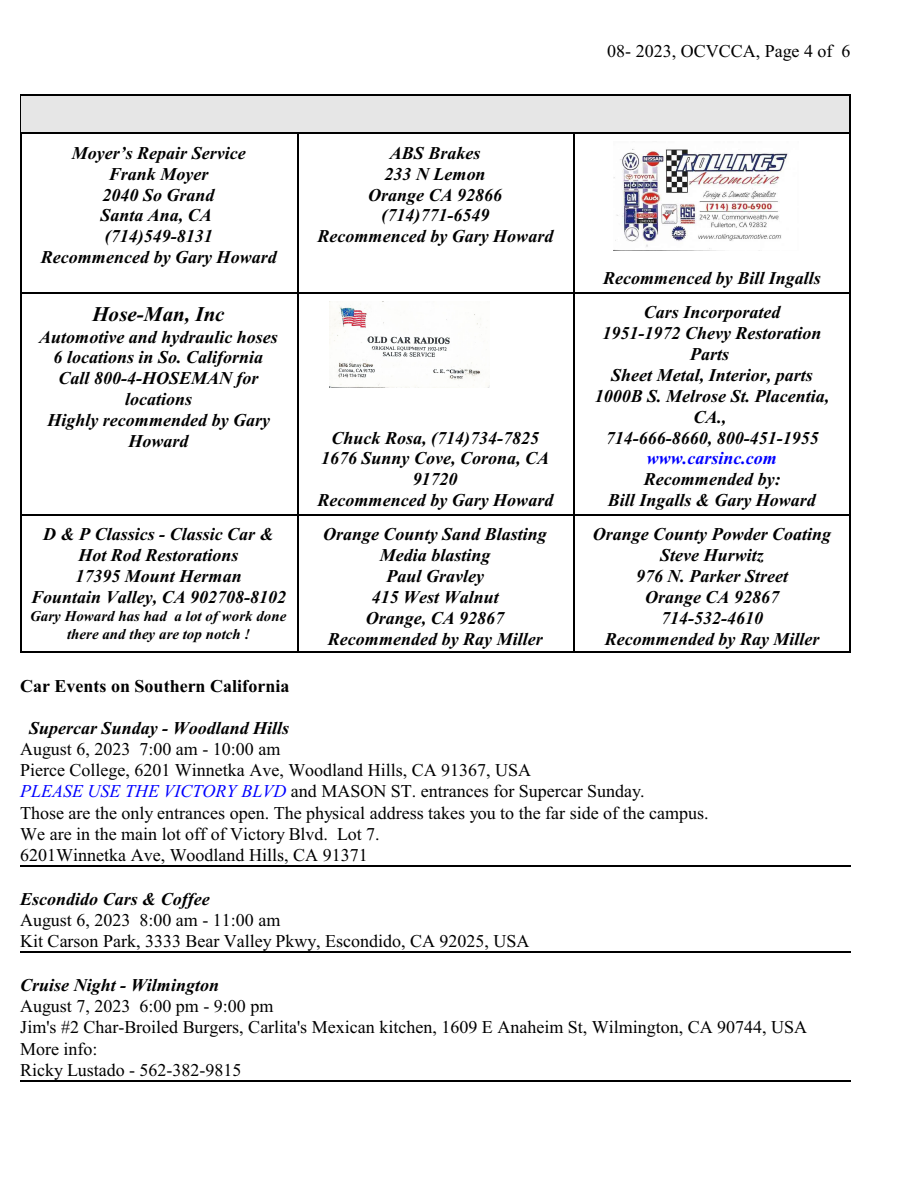
<style>
.page{position:relative;width:918px;height:1188px;background:#fff}
.page>*{position:absolute;margin:0;border:0;box-sizing:border-box;transform-origin:0 0}
.t1{font:italic 700 21px "Times New Roman";letter-spacing:.005em;color:#000}
.t2{font:italic 700 18px/20.9px "Times New Roman";color:#000;text-align:center}
.t3{font:18px/21.3px "Times New Roman";color:#000}
.t4{font:700 18px "Times New Roman";color:#000}
.t5{font:italic 700 18px "Times New Roman";color:#00f}
.t6{font:italic 700 15px/17.4px "Times New Roman";color:#000;text-align:center}
.s1{font-style:italic;color:#00f}
</style>
<div class="page">
<hr style="left:20px;top:94px;width:2px;height:39px;background:#000">
<hr style="left:849px;top:94px;width:2px;height:39px;background:#000">
<hr style="left:20px;top:94px;width:830px;height:2px;background:#000">
<div style="left:22px;top:96px;width:827px;height:37px;background:#e6e6e6"></div>
<hr style="left:20px;top:133px;width:2px;height:159px;background:#000">
<hr style="left:22px;top:133px;width:275px;height:1px;background:#000">
<hr style="left:297px;top:133px;width:1px;height:159px;background:#000">
<hr style="left:297px;top:133px;width:277px;height:1px;background:#000">
<hr style="left:849px;top:133px;width:2px;height:159px;background:#000">
<hr style="left:574px;top:133px;width:1px;height:159px;background:#000">
<hr style="left:574px;top:133px;width:275px;height:1px;background:#000">
<hr style="left:20px;top:292px;width:2px;height:222px;background:#000">
<hr style="left:22px;top:292px;width:275px;height:2px;background:#000">
<hr style="left:297px;top:292px;width:1px;height:222px;background:#000">
<hr style="left:297px;top:292px;width:277px;height:2px;background:#000">
<hr style="left:849px;top:292px;width:2px;height:222px;background:#000">
<hr style="left:574px;top:292px;width:1px;height:222px;background:#000">
<hr style="left:574px;top:292px;width:275px;height:2px;background:#000">
<hr style="left:20px;top:514px;width:2px;height:139px;background:#000">
<hr style="left:20px;top:652px;width:277px;height:1px;background:#000">
<hr style="left:22px;top:514px;width:275px;height:2px;background:#000">
<hr style="left:297px;top:652px;width:277px;height:1px;background:#000">
<hr style="left:297px;top:514px;width:1px;height:137px;background:#000">
<hr style="left:297px;top:514px;width:277px;height:2px;background:#000">
<hr style="left:849px;top:514px;width:2px;height:139px;background:#000">
<hr style="left:574px;top:652px;width:276px;height:1px;background:#000">
<hr style="left:574px;top:514px;width:1px;height:137px;background:#000">
<hr style="left:574px;top:514px;width:275px;height:2px;background:#000">
<img style="left:613px;top:149px;width:175px;height:102px">
<img style="left:330px;top:301px;width:159px;height:87px">
<hr style="left:20px;top:866px;width:830px;height:1px;background:#000">
<hr style="left:20px;top:952px;width:830px;height:1px;background:#000">
<hr style="left:20px;top:1080px;width:830px;height:1px;background:#000">
<p class="t2" style="left:41px;top:144px;width:237px">Moyer’s Repair Service<br>Frank Moyer<br>2040 So Grand<br>Santa Ana, CA<br>(714)549-8131<br>Recommenced by Gary Howard</p>
<p class="t2" style="left:318px;top:144px;width:237px">ABS Brakes<br>233 N Lemon<br>Orange CA 92866 (714)771-6549<br>Recommenced by Gary Howard</p>
<p class="t1" style="left:92px;top:307px;width:134px">Hose-Man, Inc</p>
<p class="t2" style="left:39px;top:328px;width:240px">Automotive and hydraulic hoses<br>6 locations in So. California<br>Call 800-4-HOSEMAN for locations<br>Highly recommended by Gary<br>Howard</p>
<p class="t2" style="left:318px;top:429px;width:237px">Chuck Rosa, (714)734-7825<br>1676 Sunny Cove, Corona, CA<br>91720<br>Recommenced by Gary Howard</p>
<p class="t3" style="left:607px;top:42px;width:245px">08- 2023, OCVCCA, Page 4 of 6</p>
<p class="t2" style="left:603px;top:269px;width:219px">Recommenced by Bill Ingalls</p>
<p class="t2" style="left:595px;top:304px;width:236px">Cars Incorporated<br>1951-1972 Chevy Restoration<br>Parts<br>Sheet Metal, Interior, parts<br>1000B S. Melrose St. Placentia,<br>CA.,<br>714-666-8660, 800-451-1955</p>
<p class="t5" style="left:647px;top:452px;width:132px">www.carsinc.com</p>
<p class="t2" style="left:608px;top:471px;width:210px">Recommended by:<br>Bill Ingalls &amp; Gary Howard</p>
<p class="t2" style="left:31px;top:526px;width:257px">D &amp; P Classics - Classic Car &amp;<br>Hot Rod Restorations<br>17395 Mount Herman<br>Fountain Valley, CA 902708-8102</p>
<p class="t6" style="left:30px;top:609px;width:258px">Gary Howard has had a lot of work done there and they are top notch !</p>
<p class="t2" style="left:323px;top:526px;width:225px">Orange County Sand Blasting<br>Media blasting<br>Paul Gravley<br>415 West Walnut<br>Orange, CA 92867<br>Recommended by Ray Miller</p>
<p class="t2" style="left:593px;top:526px;width:240px">Orange County Powder Coating<br>Steve Hurwitz<br>976 N. Parker Street<br>Orange CA 92867<br>714-532-4610<br>Recommended by Ray Miller</p>
<p class="t4" style="left:20px;top:679px;width:271px">Car Events on Southern California</p>
<p class="t2" style="left:29px;top:719px;width:262px">Supercar Sunday - Woodland Hills</p>
<p class="t3" style="left:20px;top:740px;width:690px">August 6, 2023 7:00 am - 10:00 am<br>Pierce College, 6201 Winnetka Ave, Woodland Hills, CA 91367, USA<br><span class="s1">PLEASE USE THE VICTORY BLVD</span> and MASON ST. entrances for Supercar Sunday.<br>Those are the only entrances open. The physical address takes you to the far side of the campus.<br>We are in the main lot off of Victory Blvd. Lot 7.<br>6201Winnetka Ave, Woodland Hills, CA 91371</p>
<p class="t2" style="left:20px;top:891px;width:191px">Escondido Cars &amp; Coffee</p>
<p class="t3" style="left:20px;top:911px;width:511px">August 6, 2023 8:00 am - 11:00 am<br>Kit Carson Park, 3333 Bear Valley Pkwy, Escondido, CA 92025, USA</p>
<p class="t2" style="left:20px;top:977px;width:201px">Cruise Night - Wilmington</p>
<p class="t3" style="left:20px;top:997px;width:789px">August 7, 2023 6:00 pm - 9:00 pm<br>Jim's #2 Char-Broiled Burgers, Carlita's Mexican kitchen, 1609 E Anaheim St, Wilmington, CA 90744, USA More info:<br>Ricky Lustado - 562-382-9815</p>
</div>
